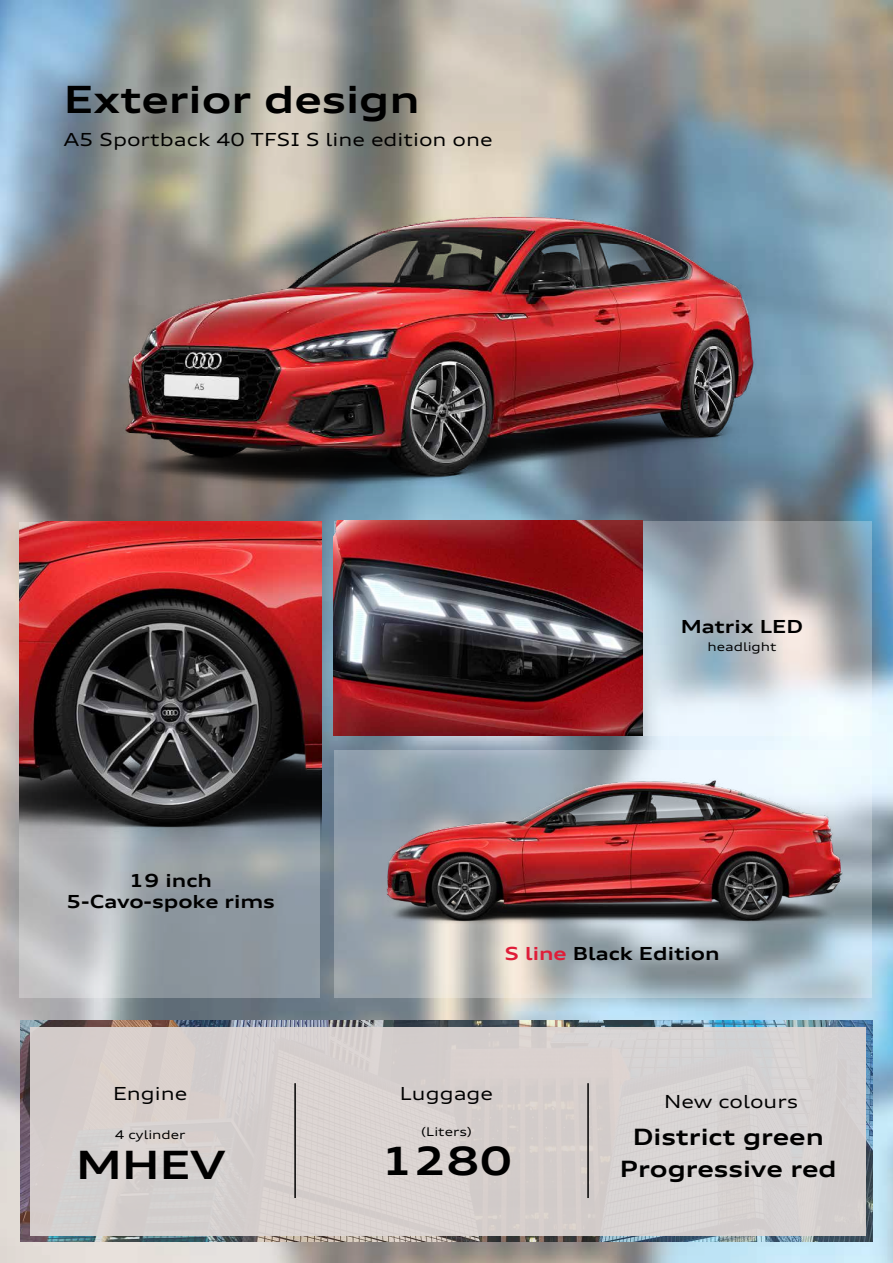
<style>
.page{position:relative;width:893px;height:1263px;background:#fff}
.page>*{position:absolute;margin:0;border:0;box-sizing:border-box;transform-origin:0 0}
.t1{font:700 expanded 39px "Audi Type";color:#000}
.t2{font:700 expanded 37.5px "Audi Type";color:#000}
.t3{font:700 expanded 22.5px/31.5px "Audi Type";color:#000;text-align:center}
.t4{font:expanded 18px "Audi Type";color:#000}
.t5{font:700 expanded 18px/21px "Audi Type";color:#000;text-align:center}
.t6{font:expanded 12px "Audi Type";color:#000}
.s1{color:#df1d39}
</style>
<div class="page">
<img style="left:0;top:0;width:893px;height:1263px">
<img style="left:21px;top:1020px;width:851px;height:222px">
<div style="left:30px;top:1027px;width:835px;height:209px;background:#d6d0cf"></div>
<svg style="left:335px;top:750px;width:537px;height:248px;background:#adb8bc"></svg>
<img style="left:336px;top:749px;width:557px;height:185px">
<svg style="left:643px;top:521px;width:229px;height:215px;background:#b9c2c8"></svg>
<img style="left:334px;top:521px;width:309px;height:215px">
<svg style="left:20px;top:841px;width:300px;height:157px;background:#a1a8ad"></svg>
<img style="left:19px;top:521px;width:303px;height:320px">
<img style="left:0;top:210px;width:893px;height:295px">
<hr style="left:294px;top:1083px;width:2px;height:115px;background:#000">
<hr style="left:587px;top:1083px;width:2px;height:115px;background:#000">
<h2 class="t2" style="left:64px;top:76px;width:357px">Exterior design</h2>
<p class="t4" style="left:64px;top:128px;width:430px">A5 Sportback 40 TFSI S line edition one</p>
<p class="t5" style="left:66px;top:870px;width:210px">19 inch<br>5-Cavo-spoke rims</p>
<p class="t5" style="left:681px;top:616px;width:124px">Matrix LED</p>
<p class="t6" style="left:707px;top:639px;width:71px">headlight</p>
<p class="t5" style="left:505px;top:943px;width:216px"><span class="s1">S line</span> Black Edition</p>
<p class="t4" style="left:113px;top:1083px;width:76px">Engine</p>
<p class="t6" style="left:115px;top:1127px;width:72px">4 cylinder</p>
<h1 class="t1" style="left:76px;top:1141px;width:150px">MHEV</h1>
<p class="t4" style="left:400px;top:1083px;width:95px">Luggage</p>
<p class="t6" style="left:421px;top:1124px;width:53px">(Liters)</p>
<h1 class="t1" style="left:380px;top:1136px;width:133px">1280</h1>
<p class="t4" style="left:664px;top:1090px;width:136px">New colours</p>
<p class="t3" style="left:620px;top:1121px;width:218px">District green<br>Progressive red</p>
</div>
